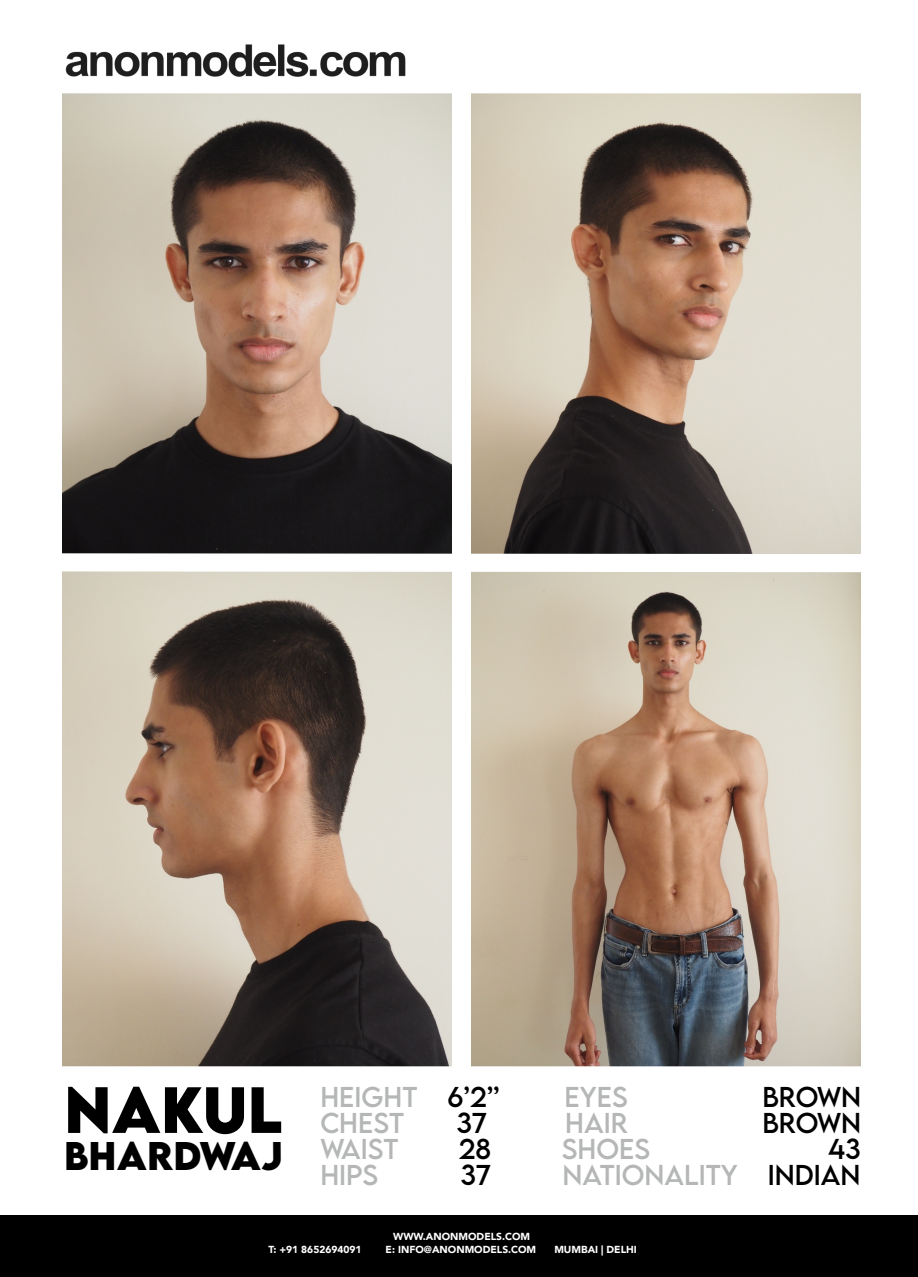
<style>
.page{position:relative;width:918px;height:1277px;background:#fff}
.page>*{position:absolute;margin:0;border:0;box-sizing:border-box;transform-origin:0 0}
.t1{font:700 57.9px "LEMONMILK";color:#000}
.t2{font:700 35.55px "LEMONMILK";color:#000}
.t3{font:25.5px/26.1px "LEMONMILK";color:#b5b6b6}
.t4{font:25.5px "LEMONMILK";color:#000}
.t5{font:900 10.2px "Avenir";color:#fff}
.s1{color:#000}
</style>
<div class="page">
<img style="left:62px;top:134px;width:390px;height:419px">
<img style="left:471px;top:93px;width:390px;height:460px">
<img style="left:471px;top:572px;width:390px;height:494px">
<img style="left:62px;top:572px;width:390px;height:494px">
<div style="left:0;top:1215px;width:917px;height:62px;background:#000"></div>
<svg style="left:62px;top:553px;width:799px;height:19px"></svg>
<img style="left:62px;top:44px;width:390px;height:90px">
<h1 class="t1" style="left:64px;top:1070px;width:220px">NAKUL</h1>
<h2 class="t2" style="left:64px;top:1131px;width:220px">BHARDWAJ</h2>
<h3 class="t3" style="left:320px;top:1083px;width:181px">HEIGHT <span class="s1">6’2’’<br></span>CHEST</h3>
<h3 class="t4" style="left:456px;top:1105px;width:32px">37</h3>
<h3 class="t3" style="left:320px;top:1135px;width:80px">WAIST</h3>
<h3 class="t4" style="left:458px;top:1131px;width:34px">28</h3>
<h3 class="t3" style="left:320px;top:1161px;width:59px">HIPS</h3>
<h3 class="t4" style="left:460px;top:1157px;width:32px">37</h3>
<p class="t5" style="left:393px;top:1230px;width:138px">WWW.ANONMODELS.COM</p>
<h3 class="t3" style="left:564px;top:1082px;width:65px">EYES</h3>
<h3 class="t4" style="left:762px;top:1079px;width:100px">BROWN</h3>
<h3 class="t3" style="left:565px;top:1109px;width:64px">HAIR</h3>
<h3 class="t4" style="left:762px;top:1105px;width:100px">BROWN</h3>
<h3 class="t3" style="left:561px;top:1135px;width:90px">SHOES</h3>
<h3 class="t3" style="left:562px;top:1135px;width:299px;text-align:right"><span class="s1">43<br></span>NATIONALITY <span class="s1">INDIAN</span></h3>
<p class="t5" style="left:268px;top:1243px;width:95px">T: +91 8652694091</p>
<p class="t5" style="left:385px;top:1243px;width:152px">E: INFO@ANONMODELS.COM</p>
<p class="t5" style="left:554px;top:1243px;width:84px">MUMBAI | DELHI</p>
</div>
